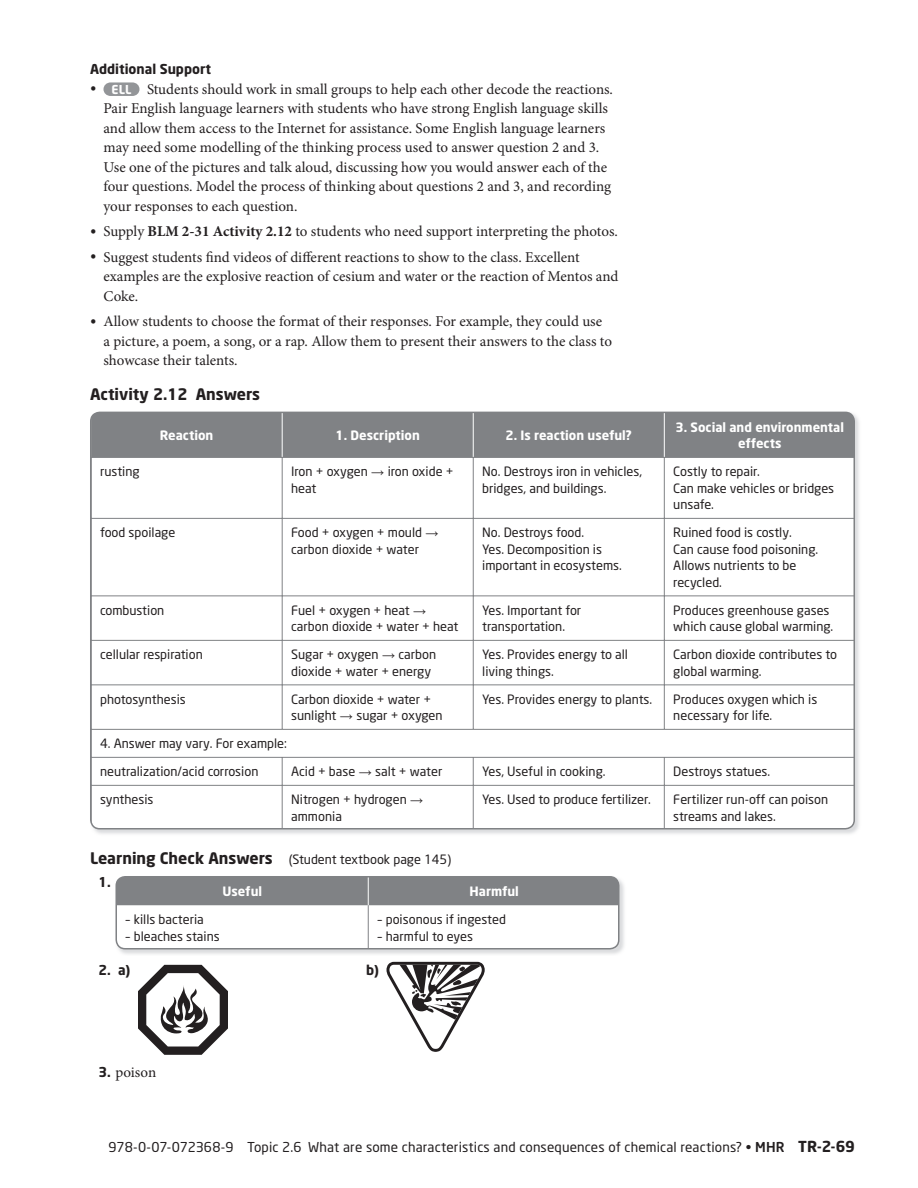
<style>
.page{position:relative;width:918px;height:1188px;background:#fff}
.page>*{position:absolute;margin:0;border:0;box-sizing:border-box;transform-origin:0 0}
.t1{font:700 15.75px "Neo Sans";color:#231f20}
.t2{font:15px/19.5px "Minion Pro";color:#231f20}
.t3{font:13.5px "Neo Sans";letter-spacing:.005em;color:#231f20}
.t4{font:700 13.5px "Neo Sans";color:#231f20}
.t5{font:12.75px/16.5px "Neo Sans";color:#231f20}
.t6{font:700 12.75px/16.5px "Neo Sans";color:#fff;text-align:center}
.s1{font-size:16.5px}
.s2{font-family:"Neo Sans";font-weight:700;font-size:12.15px;color:#fff}
.s3{font-weight:700}
.s4{font-family:"Uni Math"}
.s5{font-weight:700;font-size:15.75px}
.s6{font-family:"Neo Sans";font-weight:700;font-size:13.5px}
.s7{font-weight:500}
.s8{font-weight:700;font-size:15px}
</style>
<div class="page">
<div style="left:104px;top:82px;width:36px;height:14px;background:#939598;border-radius:7px"></div>
<div style="left:91px;top:412px;width:763px;height:45px;background:#808285"></div>
<hr style="left:282px;top:412px;width:1px;height:45px;background:#fff">
<hr style="left:473px;top:412px;width:1px;height:45px;background:#fff">
<hr style="left:664px;top:412px;width:1px;height:45px;background:#fff">
<svg style="left:91px;top:457px;width:763px;height:372px"></svg>
<div style="left:90px;top:412px;width:765px;height:418px;border:2px solid #808285;border-radius:9px"></div>
<img style="left:115px;top:876px;width:509px;height:78px">
<div style="left:116px;top:877px;width:503px;height:72px;background:#fff;border-radius:9px"></div>
<div style="left:116px;top:877px;width:503px;height:28px;background:#808285"></div>
<hr style="left:368px;top:905px;width:1px;height:44px;background:#808285">
<div style="left:116px;top:876px;width:504px;height:74px;border:2px solid #808285;border-radius:9px"></div>
<svg style="left:138px;top:965px;width:90px;height:90px"></svg>
<svg style="left:387px;top:962px;width:98px;height:90px"></svg>
<p class="t4" style="left:90px;top:64px;width:123px">Additional Support</p>
<p class="t2" style="left:104px;top:80px;width:511px;text-indent:-14px"><span class="s1">•</span> <span class="s2">ELL</span> Students should work in small groups to help each other decode the reactions.<br>Pair English language learners with students who have strong English language skills and allow them access to the Internet for assistance. Some English language learners may need some modelling of the thinking process used to answer question 2 and 3.<br>Use one of the pictures and talk aloud, discussing how you would answer each of the four questions. Model the process of thinking about questions 2 and 3, and recording your responses to each question.</p>
<p class="t2" style="left:90px;top:223px;width:529px"><span class="s1">•</span> Supply <span class="s3">BLM 2-31 Activity 2.12</span> to students who need support interpreting the photos.</p>
<p class="t2" style="left:104px;top:248px;width:516px;text-indent:-14px"><span class="s1">•</span> Suggest students find videos of different reactions to show to the class. Excellent examples are the explosive reaction of cesium and water or the reaction of Mentos and<br>Coke.</p>
<p class="t2" style="left:104px;top:313px;width:510px;text-indent:-14px"><span class="s1">•</span> Allow students to choose the format of their responses. For example, they could use a picture, a poem, a song, or a rap. Allow them to present their answers to the class to showcase their talents.</p>
<p class="t1" style="left:90px;top:387px;width:172px">Activity 2.12 Answers</p>
<p class="t6" style="left:160px;top:428px;width:55px">Reaction</p>
<p class="t6" style="left:336px;top:428px;width:86px">1. Description</p>
<p class="t6" style="left:506px;top:428px;width:128px">2. Is reaction useful?</p>
<p class="t6" style="left:676px;top:420px;width:170px">3. Social and environmental effects</p>
<p class="t5" style="left:100px;top:465px;width:41px">rusting</p>
<p class="t5" style="left:291px;top:465px;width:164px">Iron + oxygen <span class="s4">→</span> iron oxide + heat</p>
<p class="t5" style="left:482px;top:465px;width:161px">No. Destroys iron in vehicles, bridges, and buildings.</p>
<p class="t5" style="left:673px;top:465px;width:162px">Costly to repair.<br>Can make vehicles or bridges unsafe.</p>
<p class="t5" style="left:100px;top:526px;width:77px">food spoilage</p>
<p class="t5" style="left:291px;top:526px;width:149px">Food + oxygen + mould <span class="s4">→ </span>carbon dioxide + water</p>
<p class="t5" style="left:482px;top:526px;width:141px">No. Destroys food.<br>Yes. Decomposition is important in ecosystems.</p>
<p class="t5" style="left:673px;top:526px;width:146px">Ruined food is costly.<br>Can cause food poisoning.<br>Allows nutrients to be recycled.</p>
<p class="t5" style="left:100px;top:603px;width:66px">combustion</p>
<p class="t5" style="left:291px;top:603px;width:169px">Fuel + oxygen + heat <span class="s4">→ </span>carbon dioxide + water + heat</p>
<p class="t5" style="left:482px;top:603px;width:101px">Yes. Important for transportation.</p>
<p class="t5" style="left:673px;top:603px;width:162px">Produces greenhouse gases which cause global warming.</p>
<p class="t5" style="left:100px;top:648px;width:104px">cellular respiration</p>
<p class="t5" style="left:291px;top:648px;width:146px">Sugar + oxygen <span class="s4">→</span> carbon dioxide + water + energy</p>
<p class="t5" style="left:482px;top:648px;width:147px">Yes. Provides energy to all living things.</p>
<p class="t5" style="left:673px;top:648px;width:165px">Carbon dioxide contributes to global warming.</p>
<p class="t5" style="left:100px;top:692px;width:87px">photosynthesis</p>
<p class="t5" style="left:291px;top:692px;width:153px">Carbon dioxide + water + sunlight <span class="s4">→</span> sugar + oxygen</p>
<p class="t5" style="left:482px;top:692px;width:172px">Yes. Provides energy to plants.</p>
<p class="t5" style="left:673px;top:692px;width:146px">Produces oxygen which is necessary for life.</p>
<p class="t5" style="left:100px;top:731px;width:188px;line-height:28px">4. Answer may vary. For example: neutralization/acid corrosion</p>
<p class="t5" style="left:291px;top:765px;width:153px">Acid + base <span class="s4">→</span> salt + water</p>
<p class="t5" style="left:482px;top:765px;width:125px">Yes, Useful in cooking.</p>
<p class="t5" style="left:673px;top:765px;width:99px">Destroys statues.</p>
<p class="t5" style="left:100px;top:793px;width:55px">synthesis</p>
<p class="t5" style="left:291px;top:793px;width:134px">Nitrogen + hydrogen <span class="s4">→ </span>ammonia</p>
<p class="t5" style="left:482px;top:793px;width:170px">Yes. Used to produce fertilizer.</p>
<p class="t5" style="left:673px;top:793px;width:156px">Fertilizer run-off can poison streams and lakes.</p>
<p class="t5" style="left:90px;top:852px;width:363px"><span class="s5">Learning Check Answers</span> (Student textbook page 145)</p>
<p class="t4" style="left:99px;top:876px;width:14px">1.</p>
<p class="t6" style="left:222px;top:884px;width:41px">Useful</p>
<p class="t6" style="left:470px;top:884px;width:51px">Harmful</p>
<p class="t5" style="left:125px;top:913px;width:80px">– kills bacteria</p>
<p class="t5" style="left:125px;top:929px;width:96px">– bleaches stains</p>
<p class="t5" style="left:377px;top:913px;width:130px">– poisonous if ingested</p>
<p class="t5" style="left:377px;top:929px;width:97px">– harmful to eyes</p>
<p class="t4" style="left:99px;top:965px;width:33px">2. a)</p>
<p class="t4" style="left:366px;top:965px;width:14px">b)</p>
<p class="t2" style="left:99px;top:1063px;width:59px"><span class="s6">3.</span> poison</p>
<p class="t3" style="left:109px;top:1142px;width:748px">978-0-07-072368-9 Topic 2.6 What are some characteristics and consequences of chemical reactions? • <span class="s7">MHR</span> <span class="s8">TR-2-69</span></p>
</div>
